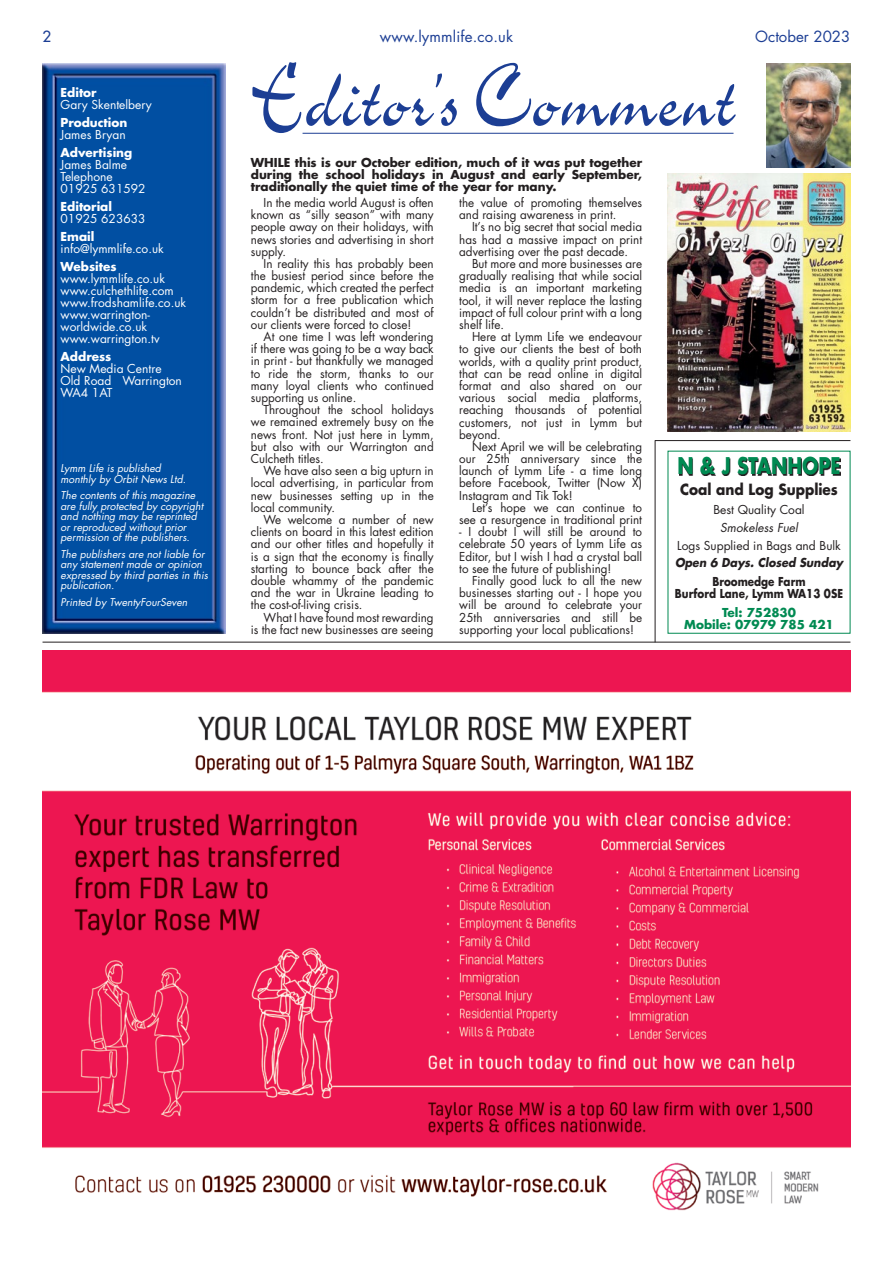
<style>
.page{position:relative;width:893px;height:1263px;background:#fff}
.page>*{position:absolute;margin:0;border:0;box-sizing:border-box;transform-origin:0 0}
.t1{font:102px "Charme Std";color:#1c3e94;scale:.73 1}
.t2{font:700 22.35px "Futura Std";color:#008a52;scale:.82 1}
.t3{font:15px "Futura Std";letter-spacing:.01em;color:#1c3e94}
.t4{font:700 15px "Futura Std";color:#231f20;scale:.91 1}
.t5{font:500 15px "Futura Std";color:#1c3e94}
.t6{font:12px/12.1px "Futura Std";color:#231f20;text-align:justify}
.t7{font:12px/12px "Futura Std";color:#fff}
.t8{font:700 12px/12px "Futura Std";color:#231f20;text-align:justify}
.t9{font:700 12px "Futura Std";color:#fff}
.t10{font:700 12px/12px "Futura Std";color:#231f20;text-align:center;scale:.86 1}
.t11{font:700 12px/12px "Futura Std";color:#008a52;text-align:center}
.t12{font:italic 700 12px "Futura Std";color:#231f20;scale:.92 1}
.t13{font:italic 12px "Futura Std";color:#231f20}
.t14{font:italic 10.5px/10.5px "Futura Std";color:#fff}
</style>
<div class="page">
<img style="left:43px;top:64px;width:182px;height:570px">
<hr style="left:303px;top:133px;width:430px;height:1px;background:#1c3e94">
<hr style="left:655px;top:440px;width:195px;height:1px;background:#231f20">
<hr style="left:655px;top:440px;width:1px;height:202px;background:#231f20">
<hr style="left:43px;top:642px;width:807px;height:1px;background:#231f20">
<img style="left:766px;top:64px;width:84px;height:104px">
<img style="left:680px;top:458px;width:160px;height:18px">
<img style="left:43px;top:650px;width:807px;height:561px">
<img style="left:668px;top:174px;width:182px;height:258px">
<p class="t5" style="left:43px;top:27px;width:10px">2</p>
<p class="t3" style="left:380px;top:27px;width:135px">www.lymmlife.co.uk</p>
<p class="t3" style="left:755px;top:27px;width:97px">October 2023</p>
<p class="t9" style="left:61px;top:85px;width:38px">Editor</p>
<p class="t7" style="left:61px;top:99px;width:93px">Gary Skentelbery</p>
<p class="t9" style="left:61px;top:115px;width:68px">Production</p>
<p class="t7" style="left:61px;top:129px;width:67px">James Bryan</p>
<p class="t9" style="left:61px;top:145px;width:73px">Advertising</p>
<p class="t7" style="left:61px;top:159px;width:87px">James Balme<br>Telephone<br>01925 631592</p>
<p class="t9" style="left:61px;top:199px;width:53px">Editorial</p>
<p class="t7" style="left:61px;top:213px;width:87px">01925 623633</p>
<p class="t9" style="left:61px;top:229px;width:35px">Email</p>
<p class="t7" style="left:61px;top:243px;width:105px">info@lymmlife.co.uk</p>
<p class="t9" style="left:61px;top:259px;width:58px">Websites</p>
<p class="t7" style="left:61px;top:273px;width:127px">www.lymmlife.co.uk www.culchethlife.com www.frodshamlife.co.uk www.warrington&shy;worldwide.co.uk www.warrington.tv</p>
<p class="t9" style="left:61px;top:349px;width:52px">Address</p>
<p class="t7" style="left:61px;top:363px;width:123px">New Media Centre<br>Old Road Warrington<br>WA4 1AT</p>
<p class="t14" style="left:61px;top:463px;width:127px">Lymm Life is published monthly by Orbit News Ltd.</p>
<p class="t14" style="left:61px;top:490px;width:144px">The contents of this magazine are fully protected by copyright and nothing may be reprinted or reproduced without prior permission of the publishers.</p>
<p class="t14" style="left:61px;top:549px;width:149px">The publishers are not liable for any statement made or opinion expressed by third parties in this publication.</p>
<p class="t14" style="left:61px;top:597px;width:128px">Printed by TwentyFourSeven</p>
<h1 class="t1" style="left:251px;top:49px;width:666px">Editor’s Comment</h1>
<p class="t8" style="left:251px;top:157px;width:393px">WHILE this is our October edition, much of it was put together during the school holidays in August and early September, traditionally the quiet time of the year for many.</p>
<p class="t6" style="left:251px;top:197px;width:184px;text-indent:13px">In the media world August is often known as “silly season” with many people away on their holidays, with news stories and advertising in short supply.</p>
<p class="t6" style="left:251px;top:258px;width:184px;text-indent:13px">In reality this has probably been the busiest period since before the pandemic, which created the perfect storm for a free publication which couldn’t be distributed and most of our clients were forced to close!</p>
<p class="t6" style="left:251px;top:331px;width:184px;text-indent:13px">At one time I was left wondering if there was going to be a way back in print - but thankfully we managed to ride the storm, thanks to our many loyal clients who continued supporting us online.</p>
<p class="t6" style="left:251px;top:404px;width:184px;text-indent:13px">Throughout the school holidays we remained extremely busy on the news front. Not just here in Lymm, but also with our Warrington and Culcheth titles.</p>
<p class="t6" style="left:251px;top:465px;width:184px;text-indent:13px">We have also seen a big upturn in local advertising, in particular from new businesses setting up in the local community.</p>
<p class="t6" style="left:251px;top:514px;width:184px;text-indent:13px">We welcome a number of new clients on board in this latest edition and our other titles and hopefully it is a sign that the economy is finally starting to bounce back after the double whammy of the pandemic and the war in Ukraine leading to the cost-of-living crisis.</p>
<p class="t6" style="left:251px;top:611px;width:184px;text-align:right">What I have found most rewarding<br>is the fact new businesses are seeing</p>
<p class="t6" style="left:459px;top:197px;width:184px">the value of promoting themselves and raising awareness in print.</p>
<p class="t6" style="left:459px;top:221px;width:184px;text-indent:13px">It’s no big secret that social media has had a massive impact on print advertising over the past decade.</p>
<p class="t6" style="left:459px;top:258px;width:184px;text-indent:13px">But more and more businesses are gradually realising that while social media is an important marketing tool, it will never replace the lasting impact of full colour print with a long shelf life.</p>
<p class="t6" style="left:459px;top:331px;width:184px;text-indent:13px">Here at Lymm Life we endeavour to give our clients the best of both worlds, with a quality print product, that can be read online in digital format and also shared on our various social media platforms, reaching thousands of potential customers, not just in Lymm but beyond.</p>
<p class="t6" style="left:459px;top:440px;width:184px;text-indent:13px">Next April we will be celebrating our 25th anniversary since the launch of Lymm Life - a time long before Facebook, Twitter (Now X)<br>Instagram and Tik Tok!</p>
<p class="t6" style="left:459px;top:501px;width:184px;text-align:right">Let’s hope we can continue to see a resurgence in traditional print</p>
<p class="t6" style="left:459px;top:526px;width:184px">- I doubt I will still be around to celebrate 50 years of Lymm Life as Editor, but I wish I had a crystal ball to see the future of publishing!</p>
<p class="t6" style="left:459px;top:575px;width:184px;text-indent:13px">Finally good luck to all the new businesses starting out - I hope you will be around to celebrate your 25th anniversaries and still be supporting your local publications!</p>
<h2 class="t2" style="left:677px;top:451px;width:200px">N &amp; J STANHOPE</h2>
<p class="t4" style="left:680px;top:480px;width:175px">Coal and Log Supplies</p>
<p class="t6" style="left:713px;top:504px;width:93px">Best Quality Coal</p>
<p class="t13" style="left:720px;top:520px;width:79px">Smokeless Fuel</p>
<p class="t6" style="left:677px;top:539px;width:165px">Logs Supplied in Bags and Bulk</p>
<p class="t12" style="left:675px;top:555px;width:184px">Open 6 Days. Closed Sunday</p>
<p class="t10" style="left:675px;top:575px;width:197px">Broomedge Farm<br>Burford Lane, Lymm WA13 0SE</p>
<p class="t11" style="left:684px;top:606px;width:151px">Tel: 752830<br>Mobile: 07979 785 421</p>
</div>
